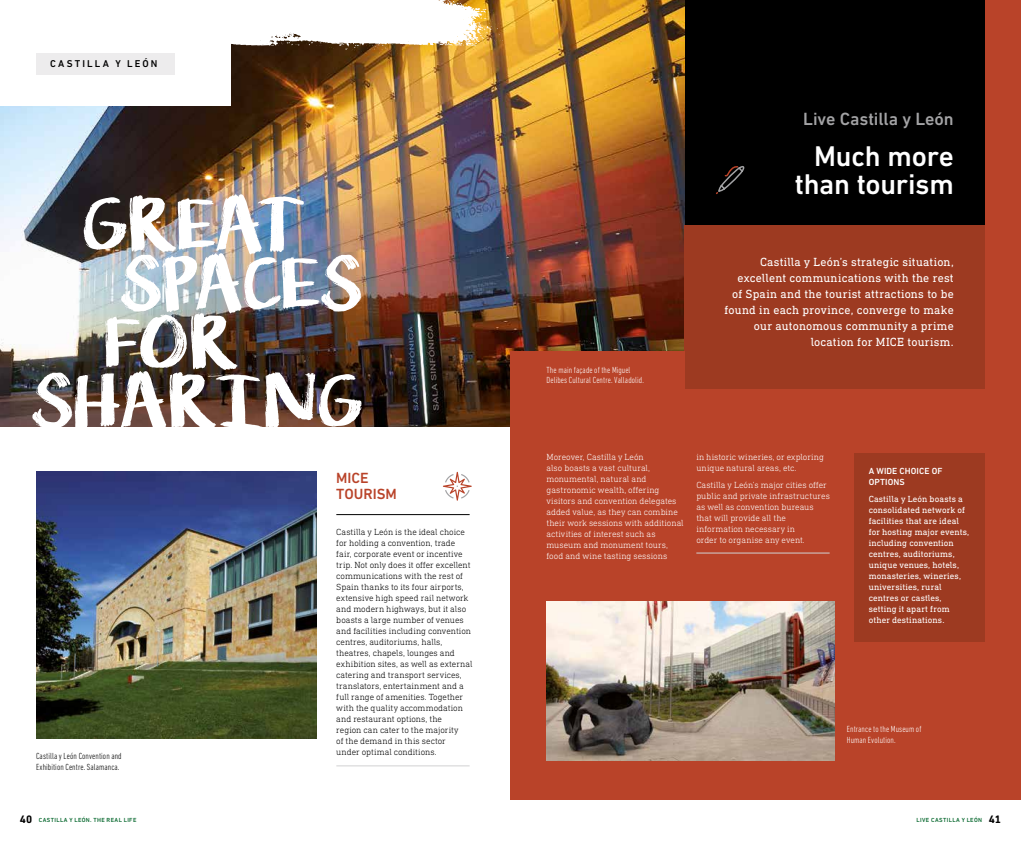
<style>
.page{position:relative;width:1021px;height:842px;background:#fff}
.page>*{position:absolute;margin:0;border:0;box-sizing:border-box;transform-origin:0 0}
.t1{font:65.2px "KG Lifeis Messy";letter-spacing:-.015em;color:#fff}
.t2{font:500 29px/28px "DIN Next LT Pro";letter-spacing:-.01em;color:#fff;text-align:right}
.t3{font:500 18px "DIN Next LT Pro";color:#a3a3a5}
.t4{font:500 15px/16px "DIN Next LT Pro";letter-spacing:-.005em;color:#b94329}
.t5{font:12px/16px "DIN Next Slab Pro";letter-spacing:.015em;color:#fff;text-align:right}
.t6{font:700 11px "DIN Next Slab Pro";color:#000}
.t7{font:500 10.1px "DIN Next LT Pro";letter-spacing:.215em;color:#000}
.t8{font:300 9px/11px "DIN Next Slab Pro";color:#000}
.t9{font:300 9px/11px "DIN Next Slab Pro";color:#fff}
.t10{font:9px/11px "DIN Next Slab Pro";letter-spacing:.01em;color:#fff}
.t11{font:300 condensed 9px/10.8px "DIN Next LT Pro";letter-spacing:.01em;color:#fff}
.t12{font:300 condensed 9px/10.8px "DIN Next LT Pro";letter-spacing:.015em;color:#000}
.t13{font:500 9px/10.8px "DIN Next LT Pro";letter-spacing:.015em;color:#fff}
.t14{font:500 6px "DIN Next LT Pro";letter-spacing:.065em;color:#07682e}
.s1{font-family:"DIN Next Slab Pro";font-weight:700;font-size:11px;color:#000}
</style>
<div class="page">
<div style="left:510px;top:0;width:510px;height:799px;background:#b94329"></div>
<div style="left:684px;top:0;width:300px;height:225px;background:#000"></div>
<img style="left:0;top:0;width:684px;height:427px">
<svg style="left:230px;top:0;width:273px;height:53px"></svg>
<div style="left:684px;top:226px;width:300px;height:163px;background:#9d3a21"></div>
<div style="left:510px;top:352px;width:174px;height:93px;background:#b94329"></div>
<div style="left:854px;top:453px;width:130px;height:189px;background:#9d3a21"></div>
<img style="left:36px;top:472px;width:280px;height:266px">
<img style="left:546px;top:601px;width:288px;height:159px">
<hr style="left:696px;top:552px;width:133px;height:1px;background:#d1d1d2">
<svg style="left:716px;top:166px;width:29px;height:29px"></svg>
<hr style="left:336px;top:514px;width:133px;height:1px;background:#000">
<hr style="left:336px;top:765px;width:133px;height:1px;background:#d1d1d2">
<svg style="left:443px;top:472px;width:28px;height:29px"></svg>
<div style="left:0;top:0;width:230px;height:105px;background:#fff"></div>
<div style="left:36px;top:53px;width:138px;height:22px;background:#edeced"></div>
<p class="t7" style="left:50px;top:57px;width:109px">CASTILLA Y LEÓN</p>
<h1 class="t1" style="left:81px;top:174px;width:226px">GREAT</h1>
<h1 class="t1" style="left:120px;top:233px;width:243px">SPACES</h1>
<h1 class="t1" style="left:103px;top:292px;width:137px">FOR</h1>
<h1 class="t1" style="left:31px;top:351px;width:333px">SHARING</h1>
<p class="t12" style="left:36px;top:750px;width:87px">Castilla y León Convention and<br>Exhibition Centre. Salamanca.</p>
<p class="t14" style="left:20px;top:816px;width:118px"><span class="s1">40</span> CASTILLA Y LEÓN. THE REAL LIFE</p>
<h3 class="t4" style="left:336px;top:470px;width:62px">MICE<br>TOURISM</h3>
<p class="t8" style="left:336px;top:527px;width:138px">Castilla y León is the ideal choice for holding a convention, trade fair, corporate event or incentive trip. Not only does it offer excellent communications with the rest of<br>Spain thanks to its four airports, extensive high speed rail network and modern highways, but it also boasts a large number of venues and facilities including convention centres, auditoriums, halls, theatres, chapels, lounges and exhibition sites, as well as external catering and transport services, translators, entertainment and a full range of amenities. Together with the quality accommodation and restaurant options, the<br>region can cater to the majority<br>of the demand in this sector<br>under optimal conditions.</p>
<h3 class="t3" style="left:803px;top:109px;width:152px">Live Castilla y León</h3>
<h2 class="t2" style="left:795px;top:142px;width:160px">Much more than tourism</h2>
<p class="t11" style="left:546px;top:364px;width:99px">The main façade of the Miguel<br>Delibes Cultural Centre. Valladolid.</p>
<h3 class="t5" style="left:724px;top:254px;width:231px">Castilla y León’s strategic situation, excellent communications with the rest of Spain and the tourist attractions to be found in each province, converge to make our autonomous community a prime location for MICE tourism.</h3>
<p class="t9" style="left:546px;top:451px;width:139px">Moreover, Castilla y León<br>also boasts a vast cultural, monumental, natural and gastronomic wealth, offering visitors and convention delegates added value, as they can combine their work sessions with additional activities of interest such as museum and monument tours, food and wine tasting sessions</p>
<p class="t9" style="left:696px;top:451px;width:129px">in historic wineries, or exploring unique natural areas, etc.</p>
<p class="t9" style="left:696px;top:479px;width:135px">Castilla y León’s major cities offer public and private infrastructures as well as convention bureaus that will provide all the information necessary in<br>order to organise any event.</p>
<p class="t13" style="left:868px;top:465px;width:75px">A WIDE CHOICE OF<br>OPTIONS</p>
<p class="t10" style="left:868px;top:493px;width:102px">Castilla y León boasts a consolidated network of facilities that are ideal for hosting major events, including convention centres, auditoriums, unique venues, hotels, monasteries, wineries, universities, rural centres or castles, setting it apart from other destinations.</p>
<p class="t11" style="left:846px;top:723px;width:76px">Entrance to the Museum of<br>Human Evolution.</p>
<p class="t6" style="left:988px;top:813px;width:14px">41</p>
<p class="t14" style="left:916px;top:816px;width:67px">LIVE CASTILLA Y LEÓN</p>
</div>
